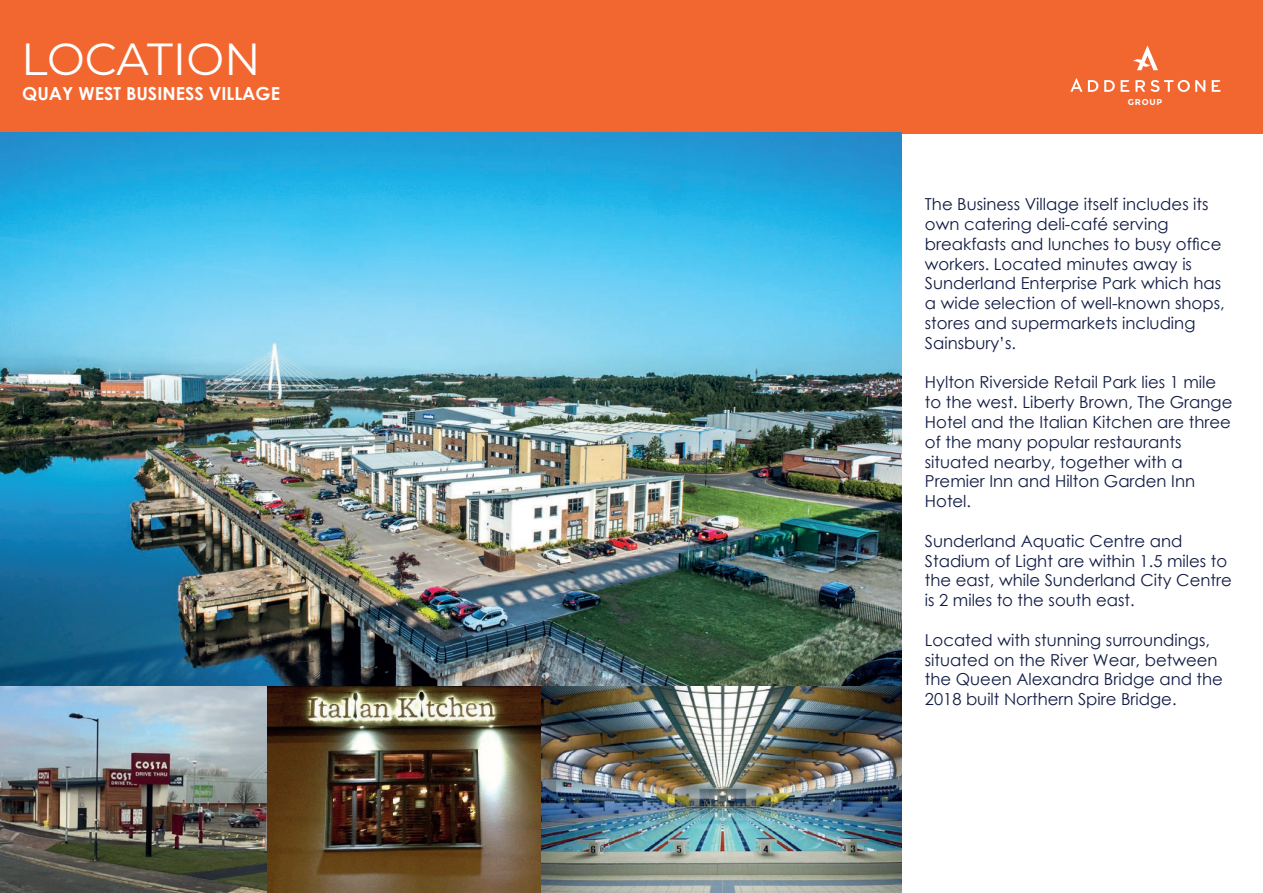
<style>
.page{position:relative;width:1263px;height:893px;background:#fff}
.page>*{position:absolute;margin:0;border:0;box-sizing:border-box;transform-origin:0 0}
.t1{font:45px "Montserrat";color:#fff}
.t2{font:700 18px "Century Gothic";color:#fff}
.t3{font:16.5px/19.8px "Century Gothic";color:#111c45}
.t4{font:700 8.4px "Montserrat";letter-spacing:.095em;color:#fff}
</style>
<div class="page">
<div style="left:0;top:0;width:1263px;height:133px;background:#f26630"></div>
<svg style="left:1070px;top:78px;width:12px;height:14px"></svg>
<svg style="left:1088px;top:80px;width:10px;height:12px"></svg>
<svg style="left:1104px;top:80px;width:25px;height:12px"></svg>
<svg style="left:1135px;top:80px;width:70px;height:12px"></svg>
<svg style="left:1212px;top:80px;width:8px;height:12px"></svg>
<svg style="left:1133px;top:45px;width:25px;height:25px"></svg>
<img style="left:0;top:685px;width:542px;height:208px">
<img style="left:542px;top:685px;width:359px;height:208px">
<img style="left:0;top:133px;width:901px;height:552px">
<h1 class="t1" style="left:21px;top:28px;width:241px">LOCATION</h1>
<p class="t2" style="left:22px;top:80px;width:259px">QUAY WEST BUSINESS VILLAGE</p>
<p class="t4" style="left:1128px;top:97px;width:36px">GROUP</p>
<p class="t3" style="left:925px;top:194px;width:301px">The Business Village itself includes its own catering deli-café serving breakfasts and lunches to busy office workers. Located minutes away is Sunderland Enterprise Park which has a wide selection of well-known shops, stores and supermarkets including Sainsbury’s.</p>
<p class="t3" style="left:925px;top:372px;width:309px">Hylton Riverside Retail Park lies 1 mile to the west. Liberty Brown, The Grange<br>Hotel and the Italian Kitchen are three of the many popular restaurants situated nearby, together with a<br>Premier Inn and Hilton Garden Inn<br>Hotel.</p>
<p class="t3" style="left:925px;top:531px;width:308px">Sunderland Aquatic Centre and Stadium of Light are within 1.5 miles to the east, while Sunderland City Centre is 2 miles to the south east.</p>
<p class="t3" style="left:925px;top:630px;width:300px">Located with stunning surroundings, situated on the River Wear, between the Queen Alexandra Bridge and the 2018 built Northern Spire Bridge.</p>
</div>
